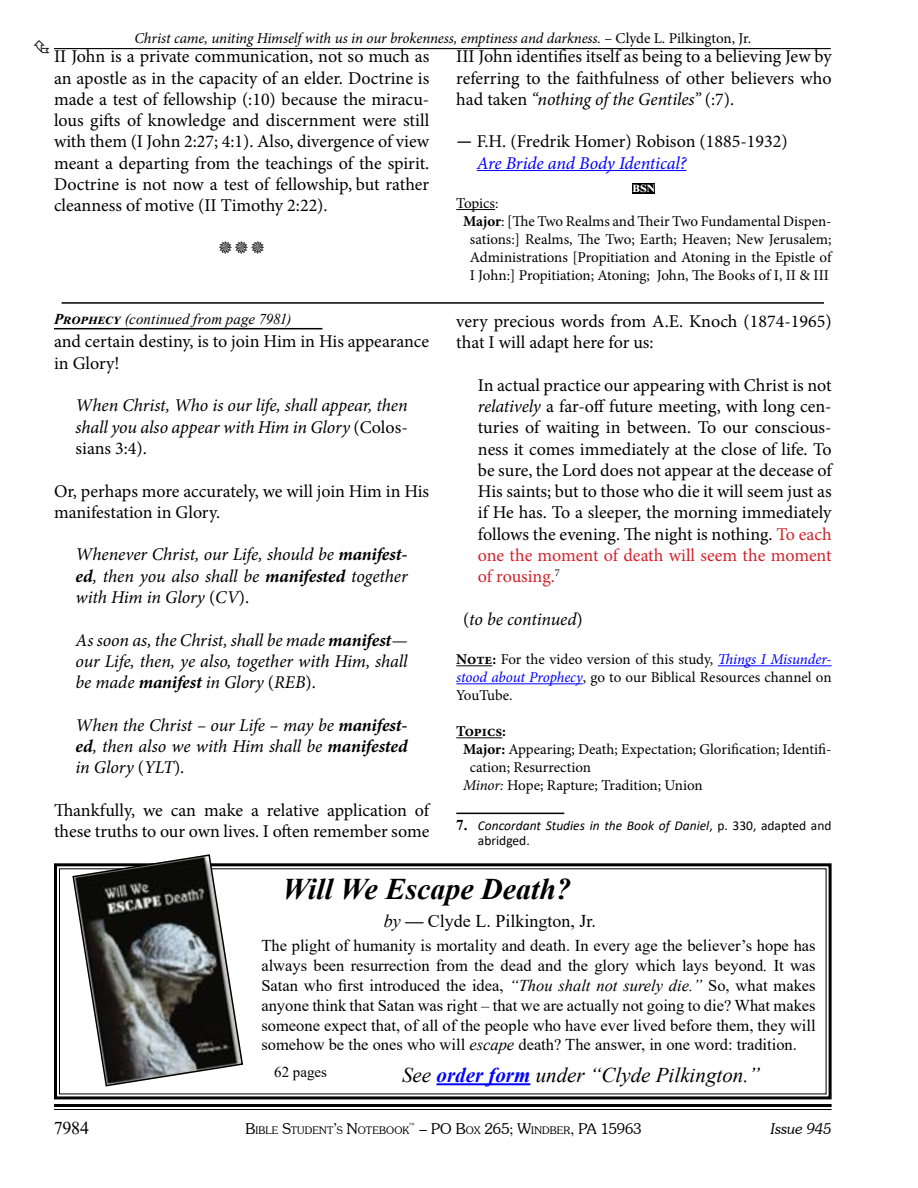
<style>
.page{position:relative;width:918px;height:1188px;background:#fff}
.page>*{position:absolute;margin:0;border:0;box-sizing:border-box;transform-origin:0 0}
.t1{font:italic 700 30px "Times New Roman";color:#000}
.t2{font:italic 21px "Times New Roman";color:#000}
.t3{font:18px/21.3px "Minion Pro";letter-spacing:-.005em;color:#000}
.t4{font:italic 18px/21.3px "Minion Pro";letter-spacing:-.01em;color:#000;text-align:justify}
.t5{font:18px "Times New Roman";color:#000}
.t6{font:16.5px/19.8px "Times New Roman";color:#000;text-align:justify}
.t7{font:15px/18px "Minion Pro";color:#000;text-align:justify}
.t8{font:italic 15px "Minion Pro";letter-spacing:-.01em;color:#000}
.t9{font:italic 15px "Times New Roman";letter-spacing:.005em;color:#000}
.t10{font:300 15px "Souvenir IT Cby BT";color:#000}
.t11{font:italic 300 15px "Souvenir IT Cby BT";letter-spacing:.005em;color:#000}
.t12{font:15px "Times New Roman";color:#000}
.t13{font:700 15px "Minion Pro";letter-spacing:-.005em;color:#000}
.t14{font:700 15px "Times New Roman";color:#fff}
.t15{font:italic 13.5px/15px "Calibri";color:#000}
.t16{font:300 10.5px "Souvenir IT Cby BT";letter-spacing:.015em;color:#000}
.t17{font:300 8.7px "Souvenir IT Cby BT";color:#000}
.s1{font-style:normal}
.s2{font-style:italic}
.s3{font-family:"Calibri"}
.s4{font-style:italic;color:#00f}
.s5{font-weight:700}
.s6{color:#d2232a}
.s7{font-family:"Times New Roman";font-weight:700;font-style:normal;font-size:15px}
.s8{font-weight:700;color:#00f}
.s9{font-size:10.5px}
.s10{font-size:15px}
</style>
<div class="page">
<hr style="left:54px;top:1104px;width:778px;height:3px;background:#000">
<hr style="left:54px;top:1109px;width:778px;height:1px;background:#000">
<hr style="left:54px;top:48px;width:777px;height:1px;background:#000">
<hr style="left:62px;top:302px;width:762px;height:2px;background:#000">
<hr style="left:477px;top:170px;width:209px;height:1px;background:#00f">
<hr style="left:456px;top:209px;width:39px;height:1px;background:#000">
<svg style="left:54px;top:863px;width:778px;height:237px"></svg>
<hr style="left:437px;top:1083px;width:93px;height:2px;background:#00f">
<svg style="left:72px;top:854px;width:172px;height:233px"></svg>
<hr style="left:456px;top:665px;width:36px;height:1px;background:#000">
<hr style="left:718px;top:665px;width:114px;height:1px;background:#00f">
<hr style="left:456px;top:683px;width:127px;height:1px;background:#00f">
<hr style="left:456px;top:737px;width:46px;height:1px;background:#000">
<hr style="left:456px;top:813px;width:108px;height:1px;background:#000">
<div style="left:633px;top:184px;width:22px;height:10px;background:#000"></div>
<hr style="left:54px;top:328px;width:268px;height:1px;background:#000">
<p class="t8" style="left:134px;top:28px;width:618px">Christ came, uniting Himself with us in our brokenness, emptiness and darkness. <span class="s1">– Clyde L. Pilkington, Jr.</span></p>
<p class="t3" style="left:54px;top:46px;width:377px;text-align:justify">II John is a private communication, not so much as an apostle as in the capacity of an elder. Doctrine is made a test of fellowship (:10) because the miracu&shy;lous gifts of knowledge and discernment were still with them (I John 2:27; 4:1). Also, divergence of view meant a departing from the teachings of the spirit.<br>Doctrine is not now a test of fellowship, but rather cleanness of motive (II Timothy 2:22).</p>
<p class="t3" style="left:456px;top:46px;width:377px;text-align:justify">III John identifies itself as being to a believing Jew by referring to the faithfulness of other believers who had taken <span class="s2">“nothing of the Gentiles”</span> (:7).</p>
<p class="t3" style="left:477px;top:131px;width:312px;text-indent:-21px"><span class="s3">—</span> F.H. (Fredrik Homer) Robison (1885-1932)<br><span class="s4">Are Bride and Body Identical?</span></p>
<p class="t7" style="left:456px;top:194px;width:44px">Topics:</p>
<p class="t7" style="left:463px;top:212px;width:370px"><span class="s5">Major</span>: [The Two Realms and Their Two Fundamental Dispen-</p>
<p class="t7" style="left:470px;top:230px;width:363px">sations:] Realms, The Two; Earth; Heaven; New Jerusalem;</p>
<p class="t7" style="left:470px;top:248px;width:363px">Administrations [Propitiation and Atoning in the Epistle of</p>
<p class="t7" style="left:470px;top:266px;width:361px">I John:] Propitiation; Atoning; John, The Books of I, II &amp; III</p>
<p class="t14" style="left:633px;top:176px;width:24px">bsn</p>
<p class="t9" style="left:54px;top:309px;width:239px"><span class="s5">Prophecy</span> (continued from page 7981)</p>
<p class="t3" style="left:54px;top:331px;width:377px">and certain destiny, is to join Him in His appearance in Glory!</p>
<p class="t4" style="left:76px;top:395px;width:334px">When Christ, Who is our life, shall appear, then shall you also appear with Him in Glory <span class="s1">(Colos&shy;sians 3:4).</span></p>
<p class="t3" style="left:54px;top:480px;width:377px">Or, perhaps more accurately, we will join Him in His manifestation in Glory.</p>
<p class="t4" style="left:76px;top:544px;width:334px">Whenever Christ, our Life, should be <span class="s5">manifest&shy;ed</span>, then you also shall be <span class="s5">manifested</span> together with Him in Glory <span class="s1">(</span>CV<span class="s1">).</span></p>
<p class="t4" style="left:76px;top:629px;width:334px">As soon as, the Christ, shall be made <span class="s5">manifest</span>— our Life, then, ye also, together with Him, shall be made <span class="s5">manifest</span> in Glory <span class="s1">(</span>REB<span class="s1">).</span></p>
<p class="t4" style="left:76px;top:714px;width:334px">When the Christ – our Life – may be <span class="s5">manifest&shy;ed</span>, then also we with Him shall be <span class="s5">manifested </span>in Glory <span class="s1">(</span>YLT<span class="s1">).</span></p>
<p class="t3" style="left:54px;top:800px;width:377px">Thankfully, we can make a relative application of these truths to our own lives. I often remember some</p>
<p class="t3" style="left:456px;top:311px;width:377px">very precious words from A.E. Knoch (1874-1965) that I will adapt here for us:</p>
<p class="t3" style="left:478px;top:374px;width:355px;text-align:justify">In actual practice our appearing with Christ is not <span class="s2">relatively</span> a far-off future meeting, with long cen&shy;turies of waiting in between. To our conscious&shy;ness it comes immediately at the close of life. To be sure, the Lord does not appear at the decease of His saints; but to those who die it will seem just as if He has. To a sleeper, the morning immediately follows the evening. The night is nothing. <span class="s6">To each one the moment of death will seem the moment of rousing.</span><sup>7</sup></p>
<p class="t4" style="left:463px;top:609px;width:121px"><span class="s1">(</span>to be continued<span class="s1">)</span></p>
<p class="t7" style="left:456px;top:651px;width:377px"><span class="s5">Note:</span> For the video version of this study, <span class="s4">Things I Misunder&shy;stood about Prophecy</span>, go to our Biblical Resources channel on YouTube.</p>
<p class="t13" style="left:456px;top:721px;width:51px">Topics:</p>
<p class="t7" style="left:463px;top:741px;width:370px"><span class="s5">Major:</span> Appearing; Death; Expectation; Glorification; Identifi-</p>
<p class="t7" style="left:470px;top:759px;width:123px">cation; Resurrection</p>
<p class="t7" style="left:463px;top:777px;width:241px"><span class="s2">Minor:</span> Hope; Rapture; Tradition; Union</p>
<p class="t15" style="left:478px;top:817px;width:355px;text-indent:-22px"><span class="s7">7.</span> Concordant Studies in the Book of Daniel<span class="s1">, p. 330, adapted and abridged.</span></p>
<h1 class="t1" style="left:283px;top:868px;width:290px">Will We Escape Death?</h1>
<p class="t5" style="left:384px;top:908px;width:214px"><span class="s2">by</span> <span class="s5">—</span> Clyde L. Pilkington, Jr.</p>
<p class="t6" style="left:261px;top:936px;width:556px">The plight of humanity is mortality and death. In every age the believer’s hope has always been resurrection from the dead and the glory which lays beyond<span class="s2">.</span> It was Satan who first introduced the idea, <span class="s2">“Thou shalt not surely die.”</span> So, what makes anyone think that Satan was right – that we are actually not going to die? What makes someone expect that, of all of the people who have ever lived before them, they will somehow be the ones who will <span class="s2">escape</span> death? The answer, in one word: tradition.</p>
<p class="t12" style="left:274px;top:1061px;width:54px">62 pages</p>
<p class="t2" style="left:402px;top:1061px;width:360px">See <span class="s8">order form</span> under “Clyde Pilkington.”</p>
<p class="t5" style="left:54px;top:1115px;width:37px">7984</p>
<p class="t10" style="left:419px;top:1119px;width:224px">– PO B<span class="s9">OX</span> 265; W<span class="s9">INDBER</span>, PA 15963</p>
<p class="t11" style="left:771px;top:1119px;width:62px">Issue 945</p>
<p class="t16" style="left:245px;top:1124px;width:165px"><span class="s10">B</span>IBLE <span class="s10">S</span>TUDENT<span class="s10">’</span>S <span class="s10">N</span>OTEBOOK</p>
<p class="t17" style="left:408px;top:1121px;width:9px">™</p>
</div>
